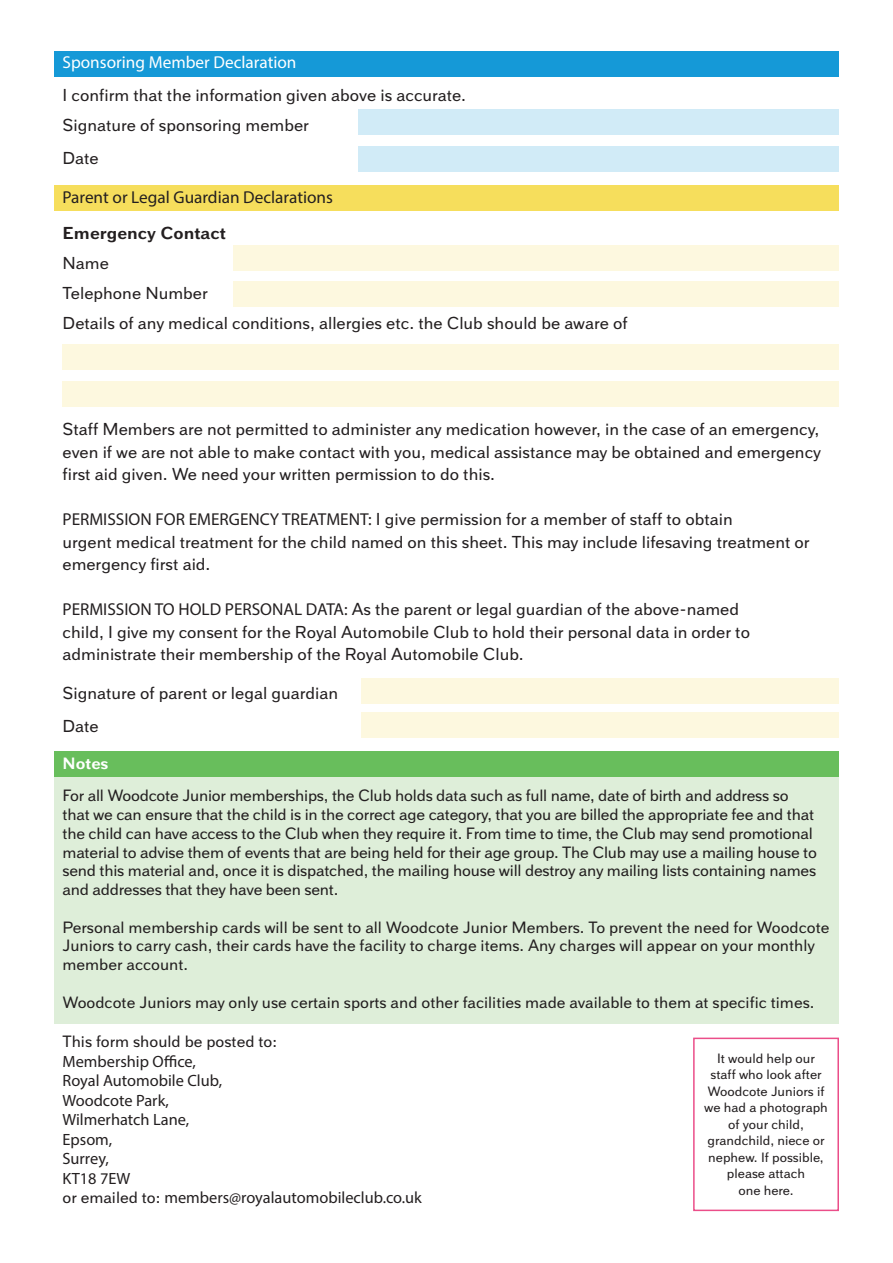
<style>
.page{position:relative;width:893px;height:1263px;background:#fff}
.page>*{position:absolute;margin:0;border:0;box-sizing:border-box;transform-origin:0 0}
.t1{font:17.25px/22.5px "Armitage";color:#231f20}
.t2{font:17.25px "Myriad Pro";color:#231f20}
.t3{font:700 17.25px "Armitage";color:#231f20}
.t4{font:16.35px/18.8px "Armitage";letter-spacing:-.015em;color:#231f20}
.t5{font:16.35px/19.5px "Myriad Pro";color:#231f20}
.t6{font:700 16.35px "Armitage";color:#fff}
.t7{font:13.5px/16.5px "Armitage";color:#231f20;text-align:center}
.s1{font-family:"Myriad Pro";color:#fff}
.s2{font-family:"Myriad Pro"}
.s3{font-family:"Armitage"}
</style>
<div class="page">
<div style="left:54px;top:751px;width:785px;height:26px;background:#68be5c"></div>
<div style="left:54px;top:777px;width:785px;height:246px;background:#deeed9"></div>
<div style="left:54px;top:185px;width:785px;height:25px;background:#f6de5c"></div>
<div style="left:54px;top:51px;width:785px;height:25px;background:#1599d7"></div>
<div style="left:358px;top:109px;width:481px;height:26px;background:#d1ebf7"></div>
<div style="left:358px;top:146px;width:481px;height:26px;background:#d1ebf7"></div>
<div style="left:361px;top:712px;width:478px;height:26px;background:#fdf8df"></div>
<div style="left:361px;top:678px;width:478px;height:26px;background:#fdf8df"></div>
<div style="left:234px;top:246px;width:605px;height:25px;background:#fdf8df"></div>
<div style="left:234px;top:281px;width:605px;height:26px;background:#fdf8df"></div>
<div style="left:62px;top:344px;width:777px;height:26px;background:#fdf8df"></div>
<div style="left:62px;top:381px;width:777px;height:26px;background:#fdf8df"></div>
<div style="left:693px;top:1037px;width:146px;height:174px;border:2px solid #eb4e89"></div>
<p class="t1" style="left:63px;top:45px;width:405px;line-height:33px"><span class="s1">Sponsoring Member Declaration<br></span>I confirm that the information given above is accurate.</p>
<p class="t1" style="left:63px;top:113px;width:248px">Signature of sponsoring member</p>
<p class="t1" style="left:63px;top:146px;width:38px">Date</p>
<p class="t2" style="left:63px;top:186px;width:272px">Parent or Legal Guardian Declarations</p>
<p class="t3" style="left:63px;top:223px;width:165px">Emergency Contact</p>
<p class="t1" style="left:63px;top:251px;width:48px">Name</p>
<p class="t1" style="left:63px;top:281px;width:147px">Telephone Number</p>
<p class="t1" style="left:63px;top:311px;width:567px">Details of any medical conditions, allergies etc. the Club should be aware of</p>
<p class="t1" style="left:63px;top:418px;width:760px;text-align:justify">Staff Members are not permitted to administer any medication however, in the case of an emergency, even if we are not able to make contact with you, medical assistance may be obtained and emergency first aid given. We need your written permission to do this.</p>
<p class="t1" style="left:63px;top:508px;width:749px"><span class="s2">PERMISSION FOR EMERGENCY TREATMENT:</span> I give permission for a member of staff to obtain<br>urgent medical treatment for the child named on this sheet. This may include lifesaving treatment or emergency first aid.</p>
<p class="t1" style="left:63px;top:598px;width:689px"><span class="s2">PERMISSION TO HOLD PERSONAL DATA:</span> As the parent or legal guardian of the above-named child, I give my consent for the Royal Automobile Club to hold their personal data in order to administrate their membership of the Royal Automobile Club.</p>
<p class="t1" style="left:63px;top:682px;width:277px">Signature of parent or legal guardian</p>
<p class="t1" style="left:63px;top:715px;width:38px">Date</p>
<p class="t6" style="left:63px;top:754px;width:47px">Notes</p>
<p class="t4" style="left:63px;top:786px;width:756px">For all Woodcote Junior memberships, the Club holds data such as full name, date of birth and address so that we can ensure that the child is in the correct age category, that you are billed the appropriate fee and that the child can have access to the Club when they require it. From time to time, the Club may send promotional material to advise them of events that are being held for their age group. The Club may use a mailing house to send this material and, once it is dispatched, the mailing house will destroy any mailing lists containing names and addresses that they have been sent.</p>
<p class="t4" style="left:63px;top:917px;width:768px">Personal membership cards will be sent to all Woodcote Junior Members. To prevent the need for Woodcote<br>Juniors to carry cash, their cards have the facility to charge items. Any charges will appear on your monthly member account.</p>
<p class="t4" style="left:63px;top:993px;width:753px">Woodcote Juniors may only use certain sports and other facilities made available to them at specific times.</p>
<p class="t5" style="left:63px;top:1032px;width:361px"><span class="s3">This form should be posted to:<br></span>Membership Office,<br>Royal Automobile Club,<br>Woodcote Park,<br>Wilmerhatch Lane,<br>Epsom,<br>Surrey,<br>KT18 7EW<br><span class="s3">or emailed to:</span> members@royalautomobileclub.co.uk</p>
<p class="t7" style="left:704px;top:1049px;width:125px">It would help our staff who look after<br>Woodcote Juniors if we had a photograph of your child, grandchild, niece or nephew. If possible, please attach<br>one here.</p>
</div>
